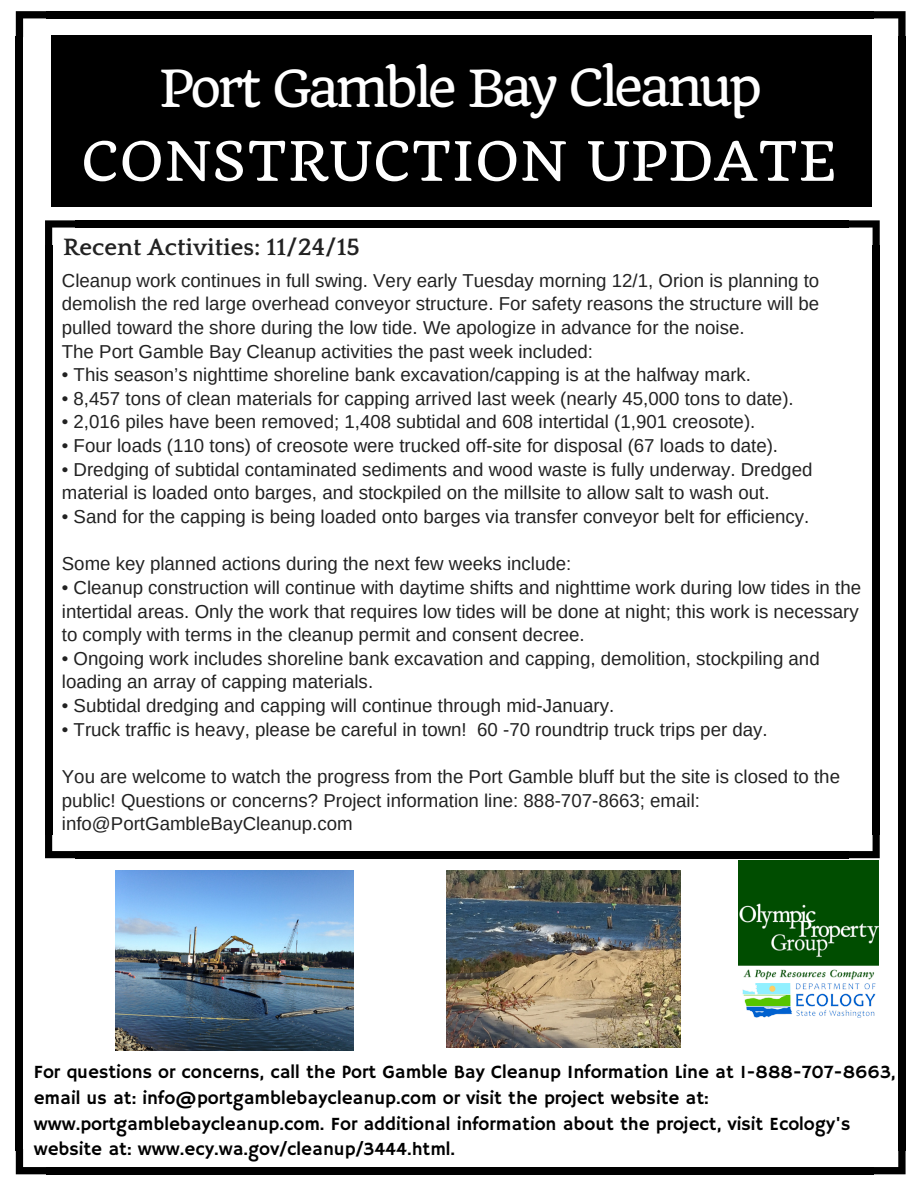
<style>
.page{position:relative;width:918px;height:1187px;background:#fff}
.page>*{position:absolute;margin:0;border:0;box-sizing:border-box;transform-origin:0 0}
.t1{font:52.95px "Quando";letter-spacing:.02em;color:#fff}
.t2{font:49.8px "Quando";letter-spacing:-.075em;color:#fff}
.t3{font:700 24.9px "Quattrocento";color:#222}
.t4{font:18.75px/23.7px "Arimo";color:#222}
.t5{font:18.75px/25.8px "Hammersmith One";color:#000}
</style>
<div class="page">
<svg style="left:16px;top:11px;width:32px;height:26px"></svg>
<div style="left:16px;top:36px;width:7px;height:1114px;background:#000"></div>
<svg style="left:16px;top:1149px;width:30px;height:25px"></svg>
<div style="left:46px;top:1167px;width:827px;height:7px;background:#000"></div>
<svg style="left:873px;top:1150px;width:33px;height:24px"></svg>
<div style="left:898px;top:36px;width:8px;height:1114px;background:#000"></div>
<div style="left:46px;top:11px;width:827px;height:7px;background:#000"></div>
<svg style="left:872px;top:11px;width:34px;height:25px"></svg>
<div style="left:51px;top:36px;width:821px;height:171px;background:#000"></div>
<svg style="left:45px;top:220px;width:31px;height:26px"></svg>
<div style="left:45px;top:245px;width:7px;height:589px;background:#000"></div>
<svg style="left:45px;top:833px;width:30px;height:25px"></svg>
<div style="left:75px;top:851px;width:773px;height:7px;background:#000"></div>
<svg style="left:848px;top:833px;width:32px;height:25px"></svg>
<div style="left:873px;top:245px;width:7px;height:589px;background:#000"></div>
<div style="left:75px;top:220px;width:773px;height:7px;background:#000"></div>
<svg style="left:847px;top:220px;width:33px;height:26px"></svg>
<img style="left:738px;top:860px;width:141px;height:120px">
<img style="left:742px;top:983px;width:133px;height:34px">
<img style="left:116px;top:870px;width:237px;height:180px">
<img style="left:447px;top:870px;width:234px;height:177px">
<h2 class="t2" style="left:159px;top:57px;width:605px">Port Gamble Bay Cleanup</h2>
<h1 class="t1" style="left:81px;top:128px;width:756px">CONSTRUCTION UPDATE</h1>
<h3 class="t3" style="left:63px;top:234px;width:298px">Recent Activities: 11/24/15</h3>
<p class="t4" style="left:62px;top:268px;width:759px">Cleanup work continues in full swing. Very early Tuesday morning 12/1, Orion is planning to demolish the red large overhead conveyor structure. For safety reasons the structure will be pulled toward the shore during the low tide. We apologize in advance for the noise.<br>The Port Gamble Bay Cleanup activities the past week included:</p>
<p class="t4" style="left:62px;top:363px;width:691px">• This season’s nighttime shoreline bank excavation/capping is at the halfway mark.</p>
<p class="t4" style="left:62px;top:386px;width:733px">• 8,457 tons of clean materials for capping arrived last week (nearly 45,000 tons to date).</p>
<p class="t4" style="left:62px;top:410px;width:695px">• 2,016 piles have been removed; 1,408 subtidal and 608 intertidal (1,901 creosote).</p>
<p class="t4" style="left:62px;top:434px;width:718px">• Four loads (110 tons) of creosote were trucked off-site for disposal (67 loads to date).</p>
<p class="t4" style="left:62px;top:457px;width:752px">• Dredging of subtidal contaminated sediments and wood waste is fully underway. Dredged material is loaded onto barges, and stockpiled on the millsite to allow salt to wash out.</p>
<p class="t4" style="left:62px;top:504px;width:749px">• Sand for the capping is being loaded onto barges via transfer conveyor belt for efficiency.</p>
<p class="t4" style="left:62px;top:552px;width:511px">Some key planned actions during the next few weeks include:</p>
<p class="t4" style="left:62px;top:575px;width:801px">• Cleanup construction will continue with daytime shifts and nighttime work during low tides in the intertidal areas. Only the work that requires low tides will be done at night; this work is necessary to comply with terms in the cleanup permit and consent decree.</p>
<p class="t4" style="left:62px;top:646px;width:759px">• Ongoing work includes shoreline bank excavation and capping, demolition, stockpiling and loading an array of capping materials.</p>
<p class="t4" style="left:62px;top:693px;width:554px">• Subtidal dredging and capping will continue through mid-January.</p>
<p class="t4" style="left:62px;top:717px;width:707px">• Truck traffic is heavy, please be careful in town! 60 -70 roundtrip truck trips per day.</p>
<p class="t4" style="left:62px;top:764px;width:780px">You are welcome to watch the progress from the Port Gamble bluff but the site is closed to the public! Questions or concerns? Project information line: 888-707-8663; email: info@PortGambleBayCleanup.com</p>
<p class="t5" style="left:34px;top:1059px;width:863px">For questions or concerns, call the Port Gamble Bay Cleanup Information Line at 1-888-707-8663, email us at: info@portgamblebaycleanup.com or visit the project website at: www.portgamblebaycleanup.com. For additional information about the project, visit Ecology's website at: www.ecy.wa.gov/cleanup/3444.html.</p>
</div>
